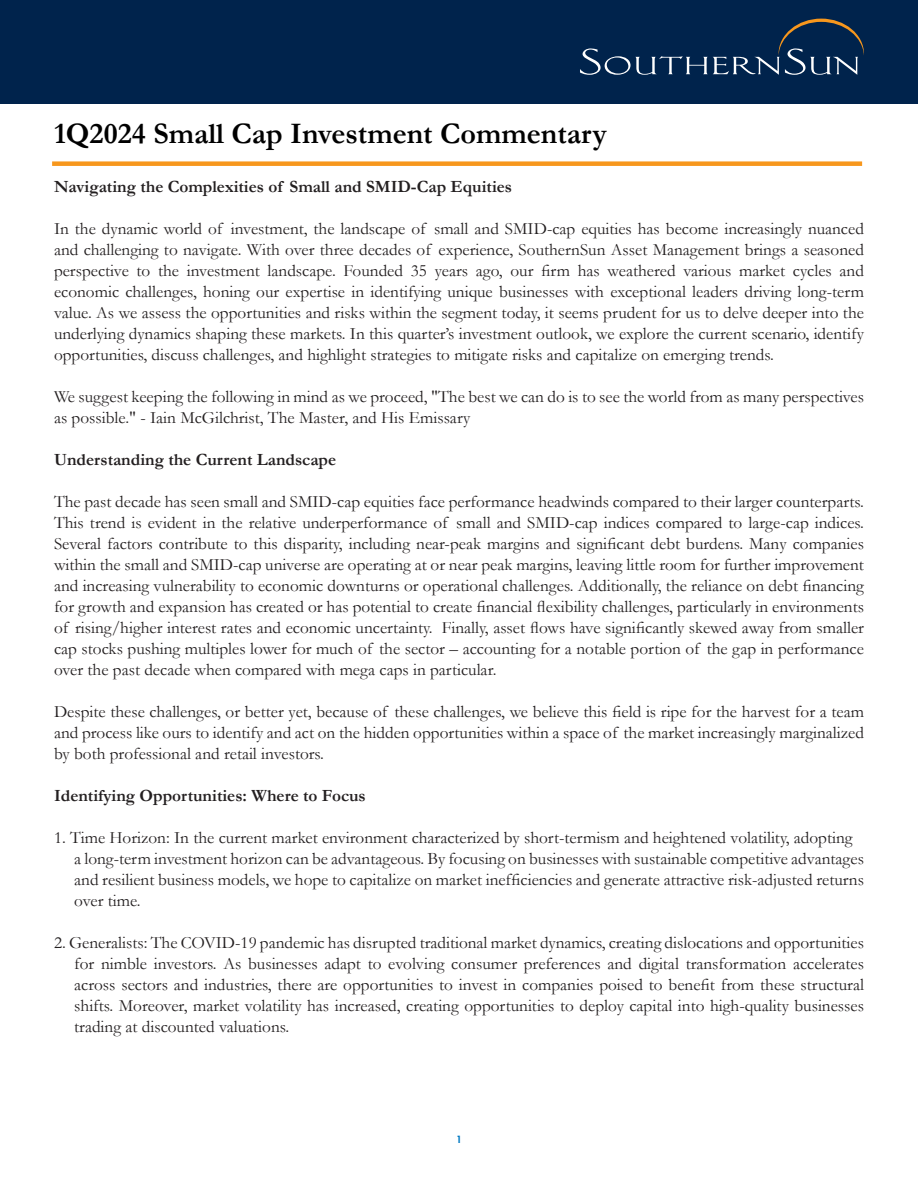
<style>
.page{position:relative;width:918px;height:1188px;background:#fff}
.page>*{position:absolute;margin:0;border:0;box-sizing:border-box;transform-origin:0 0}
.t1{font:700 30px "Garamond";color:#000}
.t2{font:17.25px/21px "Garamond";color:#231f20;text-align:justify}
.t3{font:700 17.25px "Garamond";color:#231f20}
.t4{font:700 condensed 12px "Tw Cen";color:#0079c2}
</style>
<div class="page">
<div style="left:0;top:0;width:918px;height:104px;background:#00234c"></div>
<svg style="left:580px;top:19px;width:284px;height:56px"></svg>
<div style="left:52px;top:161px;width:810px;height:5px;background:#f7971d"></div>
<h1 class="t1" style="left:54px;top:123px;width:554px">1Q2024 Small Cap Investment Commentary</h1>
<p class="t3" style="left:54px;top:180px;width:460px">Navigating the Complexities of Small and SMID-Cap Equities</p>
<p class="t2" style="left:54px;top:220px;width:812px">In the dynamic world of investment, the landscape of small and SMID-cap equities has become increasingly nuanced and challenging to navigate. With over three decades of experience, SouthernSun Asset Management brings a seasoned perspective to the investment landscape. Founded 35 years ago, our firm has weathered various market cycles and economic challenges, honing our expertise in identifying unique businesses with exceptional leaders driving long-term value. As we assess the opportunities and risks within the segment today, it seems prudent for us to delve deeper into the underlying dynamics shaping these markets. In this quarter’s investment outlook, we explore the current scenario, identify opportunities, discuss challenges, and highlight strategies to mitigate risks and capitalize on emerging trends.</p>
<p class="t2" style="left:54px;top:385px;width:812px">We suggest keeping the following in mind as we proceed, "The best we can do is to see the world from as many perspectives as possible." - Iain McGilchrist, The Master, and His Emissary</p>
<p class="t3" style="left:54px;top:453px;width:284px">Understanding the Current Landscape</p>
<p class="t2" style="left:54px;top:490px;width:812px">The past decade has seen small and SMID-cap equities face performance headwinds compared to their larger counterparts.<br>This trend is evident in the relative underperformance of small and SMID-cap indices compared to large-cap indices.<br>Several factors contribute to this disparity, including near-peak margins and significant debt burdens. Many companies within the small and SMID-cap universe are operating at or near peak margins, leaving little room for further improvement and increasing vulnerability to economic downturns or operational challenges. Additionally, the reliance on debt financing for growth and expansion has created or has potential to create financial flexibility challenges, particularly in environments of rising/higher interest rates and economic uncertainty. Finally, asset flows have significantly skewed away from smaller cap stocks pushing multiples lower for much of the sector – accounting for a notable portion of the gap in performance over the past decade when compared with mega caps in particular.</p>
<p class="t2" style="left:54px;top:700px;width:812px">Despite these challenges, or better yet, because of these challenges, we believe this field is ripe for the harvest for a team and process like ours to identify and act on the hidden opportunities within a space of the market increasingly marginalized by both professional and retail investors.</p>
<p class="t3" style="left:54px;top:789px;width:313px">Identifying Opportunities: Where to Focus</p>
<p class="t2" style="left:74px;top:826px;width:791px;text-align:left;text-indent:-20px">1. Time Horizon: In the current market environment characterized by short-termism and heightened volatility, adopting<br>a long-term investment horizon can be advantageous. By focusing on businesses with sustainable competitive advantages and resilient business models, we hope to capitalize on market inefficiencies and generate attractive risk-adjusted returns over time.</p>
<p class="t2" style="left:74px;top:931px;width:791px;text-indent:-20px">2. Generalists: The COVID-19 pandemic has disrupted traditional market dynamics, creating dislocations and opportunities for nimble investors. As businesses adapt to evolving consumer preferences and digital transformation accelerates across sectors and industries, there are opportunities to invest in companies poised to benefit from these structural shifts. Moreover, market volatility has increased, creating opportunities to deploy capital into high-quality businesses trading at discounted valuations.</p>
<p class="t4" style="left:456px;top:1132px;width:7px">1</p>
</div>
